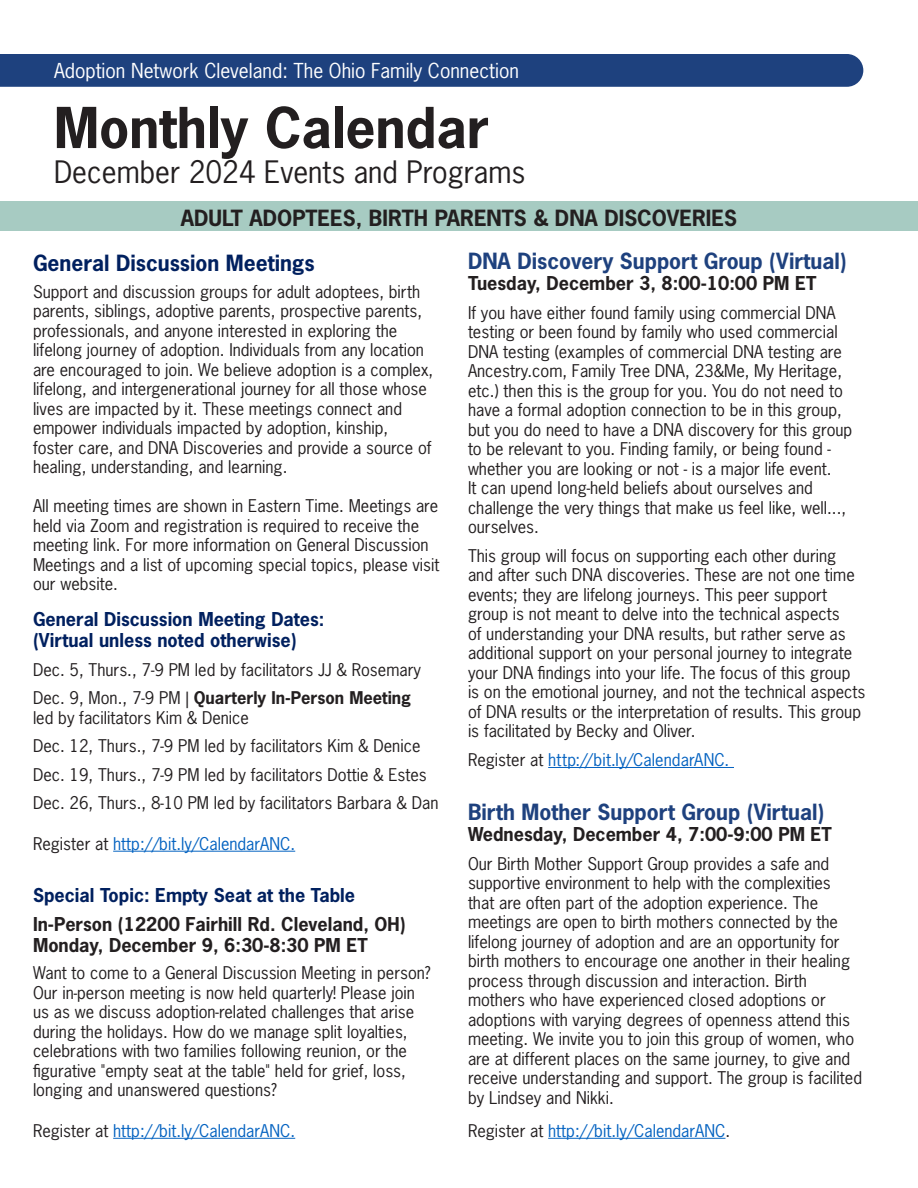
<style>
.page{position:relative;width:918px;height:1188px;background:#fff}
.page>*{position:absolute;margin:0;border:0;box-sizing:border-box;transform-origin:0 0}
.t1{font:700 52.95px "News Gothic Std";color:#231f20}
.t2{font:29.1px "News Gothic Std";color:#231f20}
.Body_Text-Topic{font:700 21px "News Gothic Std";color:#1e417e}
.Header-Adult_Adoptee_Birthparent_Hub{font:700 21px "News Gothic Std";color:#231f20}
.Body_Text-Topic-2{font:700 21px "News Gothic Std";color:#00205f}
.t3{font:19.35px "News Gothic Std";color:#fff}
.Body_Text-Topic-3{font:700 18px "News Gothic Std";color:#231f20}
.Body_Text{font:700 18px "News Gothic Std";color:#00205f}
.Body_Text-Topic-4{font:700 18px "News Gothic Std";color:#00205f}
.Body_Text-Topic-5{font:16.5px/19.5px "News Gothic Std";color:#231f20}
.Body_Text-2{font:16.5px/19.5px "News Gothic Std";color:#231f20}
.Body_Text-Topic-6{font:16.5px "News Gothic Std";color:#0563c1}
.Body_Text-3{font:16.5px "News Gothic Std";color:#0563c1}
.s1{font-weight:700}
.s2{color:#231f20}
</style>
<div class="page">
<div style="left:0;top:54px;width:863px;height:33px;background:#1e417e"></div>
<hr style="left:548px;top:767px;width:186px;height:1px;background:#0563c1">
<hr style="left:548px;top:1138px;width:177px;height:1px;background:#0563c1">
<div style="left:0;top:201px;width:918px;height:30px;background:#a7cbc2"></div>
<hr style="left:113px;top:851px;width:182px;height:1px;background:#0563c1">
<hr style="left:113px;top:1138px;width:182px;height:1px;background:#0563c1">
<p class="t3" style="left:54px;top:58px;width:466px">Adoption Network Cleveland: The Ohio Family Connection</p>
<p class="t1" style="left:54px;top:93px;width:436px">Monthly Calendar</p>
<p class="t2" style="left:54px;top:153px;width:473px">December 2024 Events and Programs</p>
<p class="Header-Adult_Adoptee_Birthparent_Hub" style="left:181px;top:204px;width:558px">ADULT ADOPTEES, BIRTH PARENTS &amp; DNA DISCOVERIES</p>
<p class="Body_Text-Topic-2" style="left:33px;top:249px;width:283px">General Discussion Meetings</p>
<p class="Body_Text-2" style="left:33px;top:281px;width:402px">Support and discussion groups for adult adoptees, birth parents, siblings, adoptive parents, prospective parents, professionals, and anyone interested in exploring the lifelong journey of adoption. Individuals from any location are encouraged to join. We believe adoption is a complex, lifelong, and intergenerational journey for all those whose lives are impacted by it. These meetings connect and empower individuals impacted by adoption, kinship,<br>foster care, and DNA Discoveries and provide a source of healing, understanding, and learning.</p>
<p class="Body_Text-2" style="left:33px;top:496px;width:408px">All meeting times are shown in Eastern Time. Meetings are held via Zoom and registration is required to receive the meeting link. For more information on General Discussion Meetings and a list of upcoming special topics, please visit our website.</p>
<p class="Body_Text" style="left:33px;top:607px;width:293px">General Discussion Meeting Dates:</p>
<p class="Body_Text" style="left:33px;top:628px;width:265px">(Virtual unless noted otherwise)</p>
<p class="Body_Text-2" style="left:33px;top:659px;width:389px">Dec. 5, Thurs., 7-9 PM led by facilitators JJ &amp; Rosemary</p>
<p class="Body_Text-2" style="left:33px;top:688px;width:380px">Dec. 9, Mon., 7-9 PM | <span class="s1">Quarterly In-Person Meeting </span>led by facilitators Kim &amp; Denice</p>
<p class="Body_Text-2" style="left:33px;top:736px;width:389px">Dec. 12, Thurs., 7-9 PM led by facilitators Kim &amp; Denice</p>
<p class="Body_Text-2" style="left:33px;top:764px;width:395px">Dec. 19, Thurs., 7-9 PM led by facilitators Dottie &amp; Estes</p>
<p class="Body_Text-2" style="left:33px;top:793px;width:407px">Dec. 26, Thurs., 8-10 PM led by facilitators Barbara &amp; Dan</p>
<p class="Body_Text-Topic-6" style="left:33px;top:833px;width:264px"><span class="s2">Register at</span> http://bit.ly/CalendarANC.</p>
<p class="Body_Text-Topic-4" style="left:33px;top:883px;width:324px">Special Topic: Empty Seat at the Table</p>
<p class="Body_Text-Topic-3" style="left:33px;top:912px;width:374px">In-Person (12200 Fairhill Rd. Cleveland, OH)</p>
<p class="Body_Text-Topic-3" style="left:33px;top:933px;width:336px">Monday, December 9, 6:30-8:30 PM ET</p>
<p class="Body_Text-2" style="left:33px;top:963px;width:399px">Want to come to a General Discussion Meeting in person?<br>Our in-person meeting is now held quarterly! Please join us as we discuss adoption-related challenges that arise during the holidays. How do we manage split loyalties, celebrations with two families following reunion, or the figurative "empty seat at the table" held for grief, loss, longing and unanswered questions?</p>
<p class="Body_Text-3" style="left:33px;top:1120px;width:264px"><span class="s2">Register at</span> http://bit.ly/CalendarANC.</p>
<p class="Body_Text-Topic" style="left:468px;top:247px;width:380px">DNA Discovery Support Group (Virtual)</p>
<p class="Body_Text-Topic-3" style="left:468px;top:272px;width:350px">Tuesday, December 3, 8:00-10:00 PM ET</p>
<p class="Body_Text-Topic-5" style="left:468px;top:303px;width:386px">If you have either found family using commercial DNA testing or been found by family who used commercial DNA testing (examples of commercial DNA testing are Ancestry.com, Family Tree DNA, 23&amp;Me, My Heritage, etc.) then this is the group for you. You do not need to have a formal adoption connection to be in this group, but you do need to have a DNA discovery for this group to be relevant to you. Finding family, or being found - whether you are looking or not - is a major life event.<br>It can upend long-held beliefs about ourselves and challenge the very things that make us feel like, well..., ourselves.</p>
<p class="Body_Text-Topic-5" style="left:468px;top:546px;width:399px">This group will focus on supporting each other during and after such DNA discoveries. These are not one time events; they are lifelong journeys. This peer support group is not meant to delve into the technical aspects<br>of understanding your DNA results, but rather serve as additional support on your personal journey to integrate your DNA findings into your life. The focus of this group is on the emotional journey, and not the technical aspects of DNA results or the interpretation of results. This group is facilitated by Becky and Oliver.</p>
<p class="Body_Text-Topic-6" style="left:468px;top:749px;width:263px"><span class="s2">Register at</span> http://bit.ly/CalendarANC.</p>
<p class="Body_Text-Topic" style="left:468px;top:798px;width:358px">Birth Mother Support Group (Virtual)</p>
<p class="Body_Text-Topic-3" style="left:468px;top:822px;width:365px">Wednesday, December 4, 7:00-9:00 PM ET</p>
<p class="Body_Text-Topic-5" style="left:468px;top:854px;width:396px">Our Birth Mother Support Group provides a safe and supportive environment to help with the complexities<br>that are often part of the adoption experience. The meetings are open to birth mothers connected by the lifelong journey of adoption and are an opportunity for birth mothers to encourage one another in their healing process through discussion and interaction. Birth mothers who have experienced closed adoptions or adoptions with varying degrees of openness attend this meeting. We invite you to join this group of women, who are at different places on the same journey, to give and receive understanding and support. The group is facilited by Lindsey and Nikki.</p>
<p class="Body_Text-Topic-6" style="left:468px;top:1120px;width:264px"><span class="s2">Register at</span> http://bit.ly/CalendarANC<span class="s2">.</span></p>
</div>
